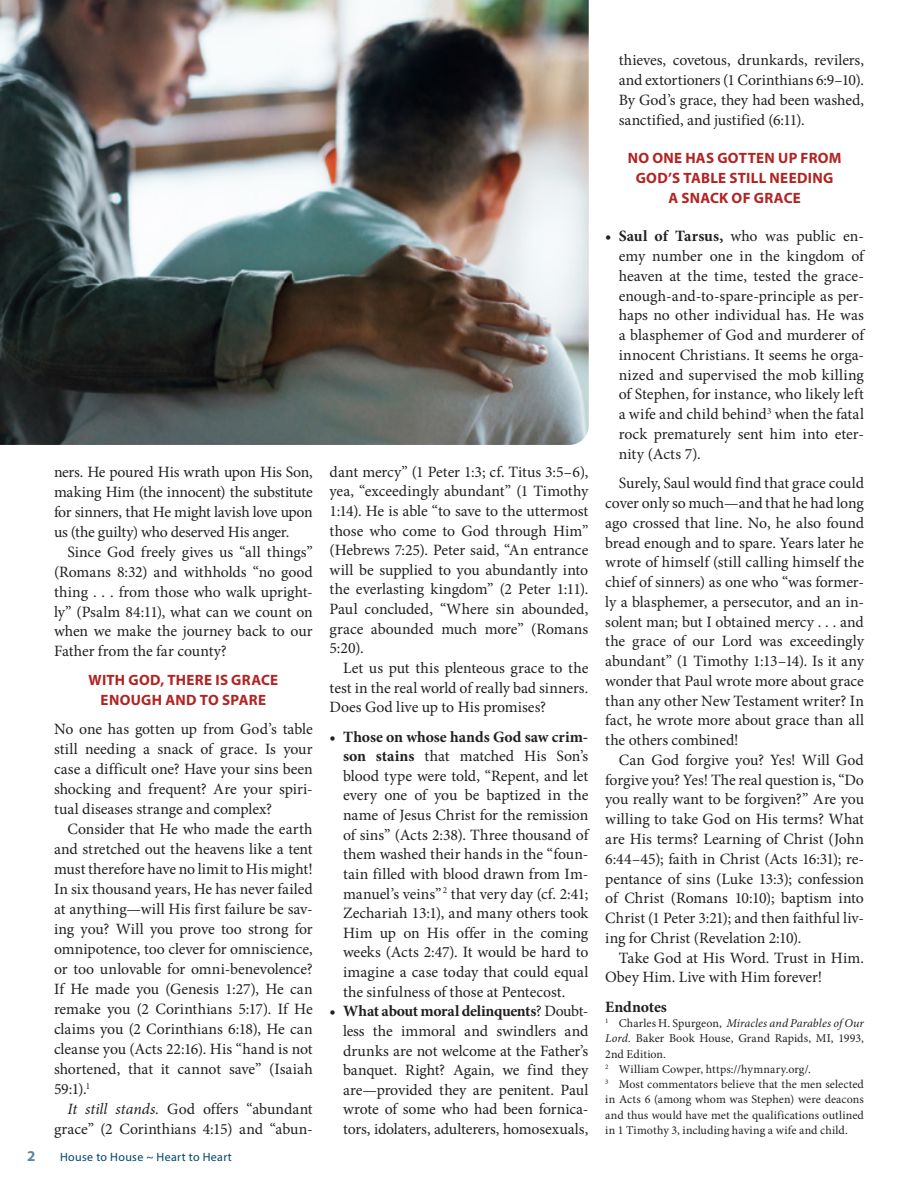
<style>
.page{position:relative;width:918px;height:1188px;background:#fff}
.page>*{position:absolute;margin:0;border:0;box-sizing:border-box;transform-origin:0 0}
.Body_Serif_indent{font:15.75px/19.8px "Minion Pro";letter-spacing:-.005em;color:#231f20;text-align:justify}
.Body_Serif_no_indent{font:15.75px/20px "Minion Pro";color:#231f20;text-align:justify}
.Body_Serif_indent-2{font:700 15.75px "Minion Pro";letter-spacing:-.01em;color:#231f20}
.Main_Article_Headings{font:700 15px/19.8px "Myriad Pro";letter-spacing:.02em;color:#b22423;text-align:center}
.t1{font:700 15px "Myriad Pro";color:#5c87a1}
.Endnote{font:12px/15.3px "Minion Pro";letter-spacing:.01em;color:#231f20;text-align:justify}
.t2{font:12px "Myriad Pro";letter-spacing:.03em;color:#00446a}
.s1{font-style:italic}
.s2{font-weight:700}
</style>
<div class="page">
<img style="left:0;top:0;width:589px;height:445px">
<p class="Body_Serif_indent" style="left:54px;top:462px;width:260px">ners. He poured His wrath upon His Son, making Him (the innocent) the substitute for sinners, that He might lavish love upon us (the guilty) who deserved His anger.</p>
<p class="Body_Serif_indent" style="left:54px;top:542px;width:260px;text-indent:14px">Since God freely gives us “all things” (Romans 8:32) and withholds “no good thing . . . from those who walk upright&shy;ly” (Psalm 84:11), what can we count on when we make the journey back to our Father from the far county?</p>
<p class="Main_Article_Headings" style="left:88px;top:670px;width:191px">WITH GOD, THERE IS GRACE<br>ENOUGH AND TO SPARE</p>
<p class="Body_Serif_no_indent" style="left:54px;top:719px;width:260px">No one has gotten up from God’s table still needing a snack of grace. Is your case a difficult one? Have your sins been shocking and frequent? Are your spiri&shy;tual diseases strange and complex?</p>
<p class="Body_Serif_indent" style="left:54px;top:819px;width:260px;text-indent:14px">Consider that He who made the earth and stretched out the heavens like a tent must therefore have no limit to His might!<br>In six thousand years, He has never failed at anything—will His first failure be sav&shy;ing you? Will you prove too strong for omnipotence, too clever for omniscience, or too unlovable for omni-benevolence?<br>If He made you (Genesis 1:27), He can remake you (2 Corinthians 5:17). If He claims you (2 Corinthians 6:18), He can cleanse you (Acts 22:16). His “hand is not shortened, that it cannot save” (Isaiah 59:1).<sup>1</sup></p>
<p class="Body_Serif_indent" style="left:54px;top:1099px;width:260px;text-align:right"><span class="s1">It still stands.</span> God offers “abundant grace” (2 Corinthians 4:15) and “abun-</p>
<p class="t1" style="left:27px;top:1146px;width:10px">2</p>
<p class="t2" style="left:60px;top:1150px;width:173px">House to House ~ Heart to Heart</p>
<p class="Body_Serif_indent" style="left:330px;top:462px;width:260px">dant mercy” (1 Peter 1:3; cf. Titus 3:5–6), yea, “exceedingly abundant” (1 Timothy 1:14). He is able “to save to the uttermost those who come to God through Him” (Hebrews 7:25). Peter said, “An entrance will be supplied to you abundantly into the everlasting kingdom” (2 Peter 1:11).<br>Paul concluded, “Where sin abounded, grace abounded much more” (Romans 5:20).</p>
<p class="Body_Serif_indent" style="left:330px;top:658px;width:260px;text-indent:14px">Let us put this plenteous grace to the test in the real world of really bad sinners.<br>Does God live up to His promises?</p>
<p class="Body_Serif_indent" style="left:343px;top:727px;width:247px;text-indent:-14px"><span class="s2">• Those on whose hands God saw crim&shy;son stains</span> that matched His Son’s blood type were told, “Repent, and let every one of you be baptized in the name of Jesus Christ for the remission of sins” (Acts 2:38). Three thousand of them washed their hands in the “foun&shy;tain filled with blood drawn from Im&shy;manuel’s veins” <sup>2</sup> that very day (cf. 2:41; Zechariah 13:1), and many others took Him up on His offer in the coming weeks (Acts 2:47). It would be hard to imagine a case today that could equal the sinfulness of those at Pentecost.</p>
<p class="Body_Serif_indent" style="left:343px;top:1001px;width:247px;text-indent:-14px"><span class="s2">• What about moral delinquents</span>? Doubt&shy;less the immoral and swindlers and drunks are not welcome at the Father’s banquet. Right? Again, we find they are—provided they are penitent. Paul wrote of some who had been fornica&shy;tors, idolaters, adulterers, homosexuals,</p>
<p class="Body_Serif_indent" style="left:619px;top:51px;width:247px">thieves, covetous, drunkards, revilers, and extortioners (1 Corinthians 6:9–10).<br>By God’s grace, they had been washed, sanctified, and justified (6:11).</p>
<p class="Main_Article_Headings" style="left:628px;top:148px;width:215px">NO ONE HAS GOTTEN UP FROM<br>GOD’S TABLE STILL NEEDING<br>A SNACK OF GRACE</p>
<p class="Body_Serif_indent" style="left:619px;top:226px;width:247px;text-indent:-14px"><span class="s2">• Saul of Tarsus,</span> who was public en&shy;emy number one in the kingdom of heaven at the time, tested the grace&shy;enough-and-to-spare-principle as per&shy;haps no other individual has. He was a blasphemer of God and murderer of innocent Christians. It seems he orga&shy;nized and supervised the mob killing of Stephen, for instance, who likely left a wife and child behind<sup>3</sup> when the fatal rock prematurely sent him into eter&shy;nity (Acts 7).</p>
<p class="Body_Serif_indent" style="left:605px;top:473px;width:260px;text-indent:14px">Surely, Saul would find that grace could cover only so much—and that he had long ago crossed that line. No, he also found bread enough and to spare. Years later he wrote of himself (still calling himself the chief of sinners) as one who “was former&shy;ly a blasphemer, a persecutor, and an in&shy;solent man; but I obtained mercy . . . and the grace of our Lord was exceedingly abundant” (1 Timothy 1:13–14). Is it any wonder that Paul wrote more about grace than any other New Testament writer? In fact, he wrote more about grace than all the others combined!</p>
<p class="Body_Serif_indent" style="left:605px;top:750px;width:260px;text-indent:14px">Can God forgive you? Yes! Will God forgive you? Yes! The real question is, “Do you really want to be forgiven?” Are you willing to take God on His terms? What are His terms? Learning of Christ (John 6:44–45); faith in Christ (Acts 16:31); re&shy;pentance of sins (Luke 13:3); confession of Christ (Romans 10:10); baptism into Christ (1 Peter 3:21); and then faithful liv&shy;ing for Christ (Revelation 2:10).</p>
<p class="Body_Serif_indent" style="left:605px;top:948px;width:260px;text-indent:14px">Take God at His Word. Trust in Him.<br>Obey Him. Live with Him forever!</p>
<p class="Body_Serif_indent-2" style="left:605px;top:996px;width:63px">Endnotes</p>
<p class="Endnote" style="left:605px;top:1016px;width:260px"><sup>1</sup> Charles H. Spurgeon, <span class="s1">Miracles and Parables of Our Lord.</span> Baker Book House, Grand Rapids, MI, 1993, 2nd Edition.</p>
<p class="Endnote" style="left:605px;top:1062px;width:207px"><sup>2</sup> William Cowper, https://hymnary.org/.</p>
<p class="Endnote" style="left:605px;top:1077px;width:260px"><sup>3</sup> Most commentators believe that the men selected in Acts 6 (among whom was Stephen) were deacons and thus would have met the qualifications outlined in 1 Timothy 3, including having a wife and child.</p>
</div>
